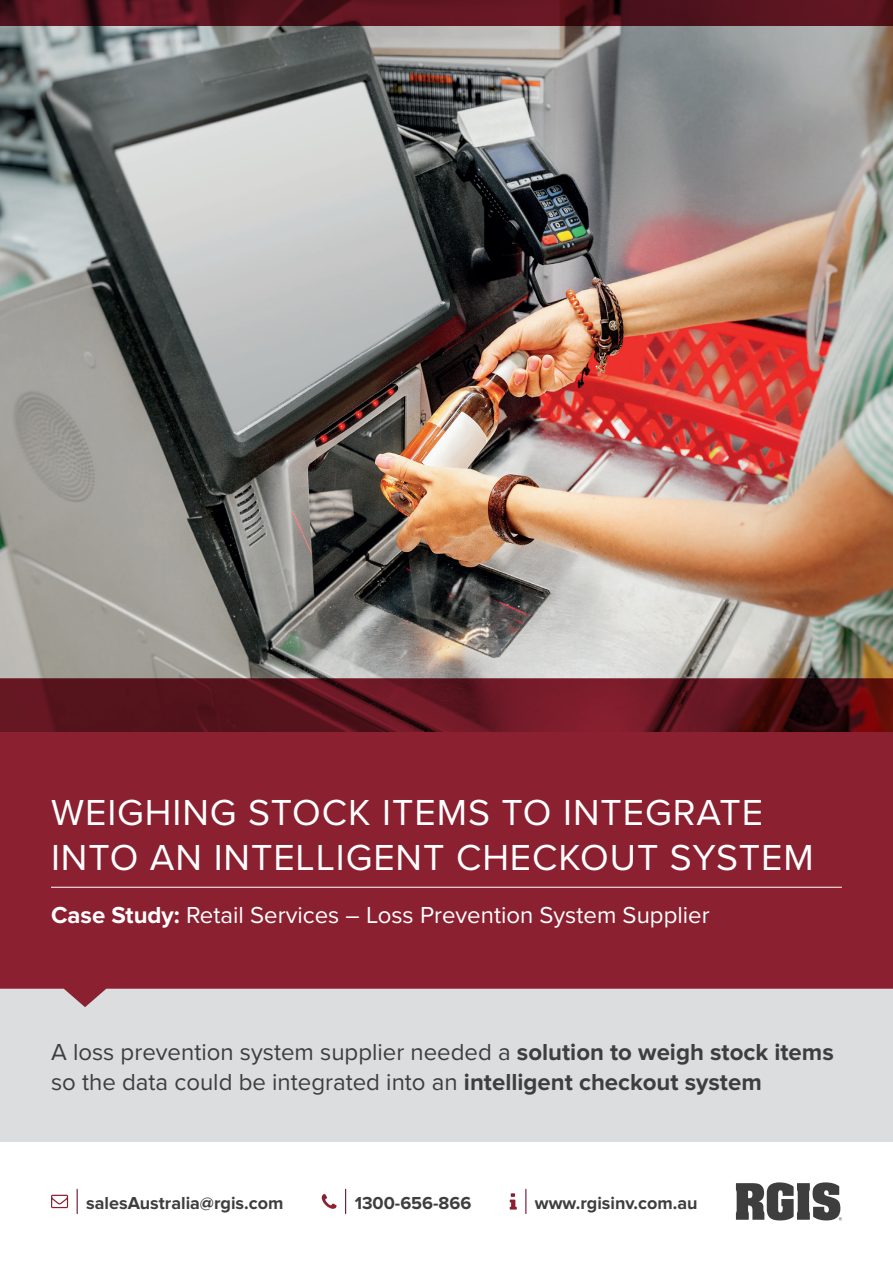
<style>
.page{position:relative;width:893px;height:1263px;background:#fff}
.page>*{position:absolute;margin:0;border:0;box-sizing:border-box;transform-origin:0 0}
.t1{font:37.5px/45px "Proxima Nova";letter-spacing:.025em;color:#fff}
.t2{font:24px/30px "Proxima Nova";color:#3e3e3f}
.t3{font:24px "Proxima Nova";color:#fff}
.t4{font:700 18px "Proxima Nova";color:#3e3e3f}
.s1{font-weight:700}
</style>
<div class="page">
<svg style="left:525px;top:1189px;width:1px;height:24px"></svg>
<svg style="left:510px;top:1193px;width:7px;height:16px"></svg>
<svg style="left:77px;top:1189px;width:1px;height:24px"></svg>
<svg style="left:51px;top:1195px;width:17px;height:13px"></svg>
<svg style="left:345px;top:1189px;width:1px;height:24px"></svg>
<svg style="left:322px;top:1194px;width:15px;height:15px"></svg>
<svg style="left:736px;top:1182px;width:106px;height:38px"></svg>
<div style="left:0;top:989px;width:893px;height:153px;background:#dcdddf"></div>
<svg style="left:0;top:731px;width:893px;height:276px;background:#902c3c"></svg>
<hr style="left:51px;top:887px;width:791px;height:1px;background:#fff">
<img style="left:0;top:26px;width:893px;height:705px">
<svg style="left:0;top:0;width:893px;height:26px;background:#57141e"></svg>
<h1 class="t1" style="left:51px;top:788px;width:764px">WEIGHING STOCK ITEMS TO INTEGRATE<br>INTO AN INTELLIGENT CHECKOUT SYSTEM</h1>
<p class="t3" style="left:51px;top:897px;width:660px"><span class="s1">Case Study:</span> Retail Services – Loss Prevention System Supplier</p>
<p class="t2" style="left:51px;top:1036px;width:784px">A loss prevention system supplier needed a <span class="s1">solution to weigh stock items </span>so the data could be integrated into an <span class="s1">intelligent checkout system</span></p>
<p class="t4" style="left:86px;top:1192px;width:199px">salesAustralia@rgis.com</p>
<p class="t4" style="left:355px;top:1192px;width:118px">1300-656-866</p>
<p class="t4" style="left:535px;top:1192px;width:164px">www.rgisinv.com.au</p>
</div>
